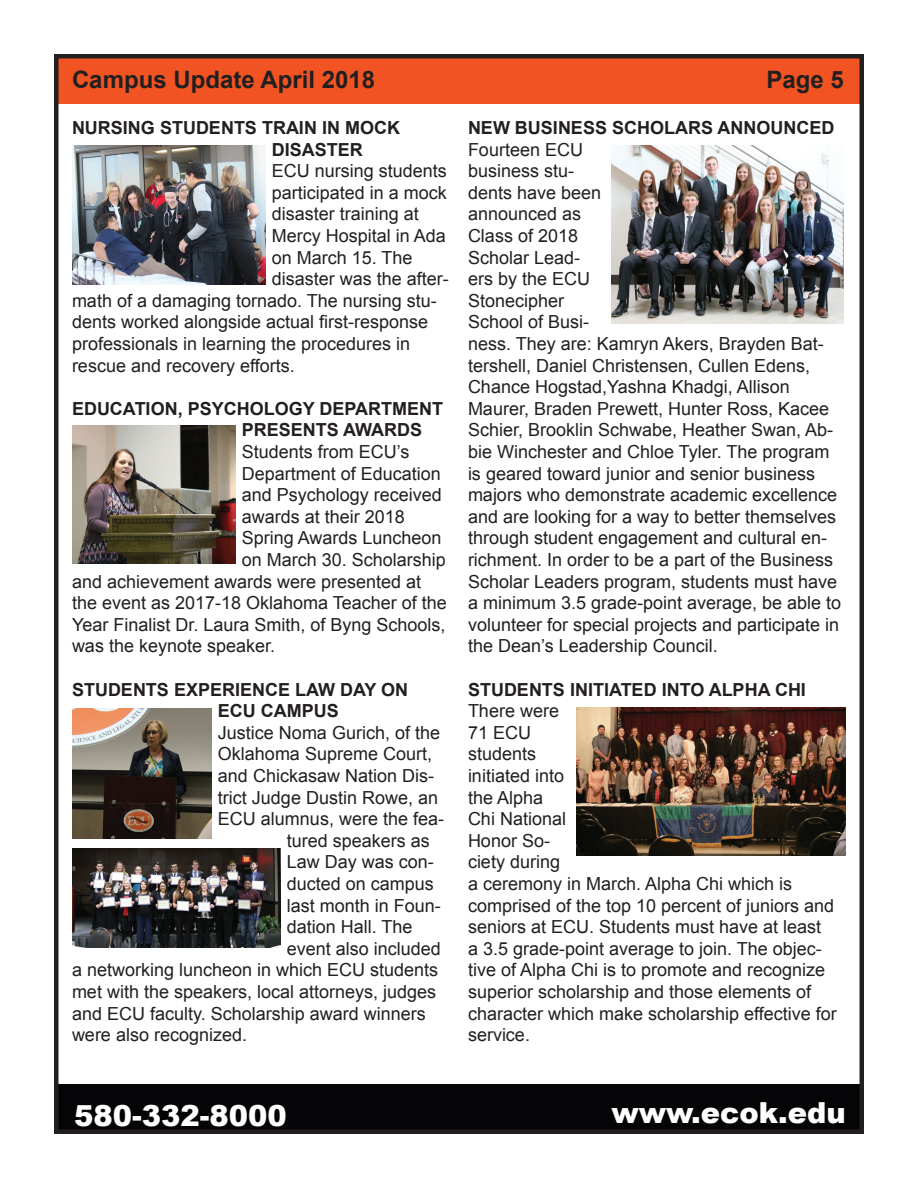
<style>
.page{position:relative;width:918px;height:1188px;background:#fff}
.page>*{position:absolute;margin:0;border:0;box-sizing:border-box;transform-origin:0 0}
.t1{font:900 28.95px "Arial";color:#fff}
.t2{font:700 24px "Arial";color:#231f20}
.t3{font:18px/21.6px "Arial";color:#231f20}
.t4{font:700 18px/21.6px "Arial";color:#231f20}
</style>
<div class="page">
<div style="left:54px;top:1084px;width:810px;height:50px;background:#050507"></div>
<div style="left:54px;top:54px;width:810px;height:50px;background:#f15422"></div>
<div style="left:54px;top:54px;width:810px;height:1080px;border:4px solid #231f20"></div>
<img style="left:72px;top:146px;width:194px;height:138px">
<img style="left:72px;top:425px;width:164px;height:138px">
<img style="left:72px;top:709px;width:140px;height:129px">
<img style="left:72px;top:848px;width:209px;height:100px">
<img style="left:611px;top:146px;width:233px;height:178px">
<img style="left:577px;top:708px;width:269px;height:148px">
<h2 class="t2" style="left:72px;top:63px;width:305px">Campus Update April 2018</h2>
<h2 class="t2" style="left:767px;top:63px;width:79px">Page 5</h2>
<p class="t4" style="left:272px;top:117px;width:130px;text-indent:-200px">NURSING STUDENTS TRAIN IN MOCK<br>DISASTER</p>
<p class="t3" style="left:272px;top:160px;width:177px">ECU nursing students</p>
<p class="t3" style="left:272px;top:182px;width:177px">participated in a mock</p>
<p class="t3" style="left:272px;top:204px;width:149px">disaster training at</p>
<p class="t3" style="left:272px;top:225px;width:176px">Mercy Hospital in Ada</p>
<p class="t3" style="left:272px;top:247px;width:142px">on March 15. The</p>
<p class="t3" style="left:272px;top:268px;width:179px">disaster was the after-</p>
<p class="t3" style="left:72px;top:290px;width:366px">math of a damaging tornado. The nursing stu-</p>
<p class="t3" style="left:72px;top:312px;width:358px">dents worked alongside actual first-response</p>
<p class="t3" style="left:72px;top:333px;width:340px">professionals in learning the procedures in</p>
<p class="t3" style="left:72px;top:355px;width:224px">rescue and recovery efforts.</p>
<p class="t4" style="left:242px;top:398px;width:203px;text-indent:-170px">EDUCATION, PSYCHOLOGY DEPARTMENT<br>PRESENTS AWARDS</p>
<p class="t3" style="left:242px;top:441px;width:169px">Students from ECU’s</p>
<p class="t3" style="left:242px;top:463px;width:201px">Department of Education</p>
<p class="t3" style="left:242px;top:484px;width:202px">and Psychology received</p>
<p class="t3" style="left:242px;top:506px;width:165px">awards at their 2018</p>
<p class="t3" style="left:242px;top:528px;width:201px">Spring Awards Luncheon</p>
<p class="t3" style="left:242px;top:549px;width:206px">on March 30. Scholarship</p>
<p class="t3" style="left:72px;top:571px;width:351px">and achievement awards were presented at</p>
<p class="t3" style="left:72px;top:592px;width:376px">the event as 2017-18 Oklahoma Teacher of the</p>
<p class="t3" style="left:72px;top:614px;width:375px">Year Finalist Dr. Laura Smith, of Byng Schools,</p>
<p class="t3" style="left:72px;top:636px;width:205px">was the keynote speaker.</p>
<p class="t4" style="left:218px;top:679px;width:192px;text-indent:-146px">STUDENTS EXPERIENCE LAW DAY ON<br>ECU CAMPUS</p>
<p class="t3" style="left:218px;top:722px;width:224px">Justice Noma Gurich, of the</p>
<p class="t3" style="left:218px;top:744px;width:216px">Oklahoma Supreme Court,</p>
<p class="t3" style="left:218px;top:765px;width:218px">and Chickasaw Nation Dis-</p>
<p class="t3" style="left:218px;top:787px;width:222px">trict Judge Dustin Rowe, an</p>
<p class="t3" style="left:218px;top:808px;width:228px">ECU alumnus, were the fea-</p>
<p class="t3" style="left:287px;top:830px;width:145px">tured speakers as</p>
<p class="t3" style="left:287px;top:852px;width:149px">Law Day was con-</p>
<p class="t3" style="left:287px;top:873px;width:149px">ducted on campus</p>
<p class="t3" style="left:287px;top:895px;width:156px">last month in Foun-</p>
<p class="t3" style="left:287px;top:916px;width:127px">dation Hall. The</p>
<p class="t3" style="left:287px;top:938px;width:156px">event also included</p>
<p class="t3" style="left:72px;top:960px;width:368px">a networking luncheon in which ECU students</p>
<p class="t3" style="left:72px;top:981px;width:366px">met with the speakers, local attorneys, judges</p>
<p class="t3" style="left:72px;top:1003px;width:355px">and ECU faculty. Scholarship award winners</p>
<p class="t3" style="left:72px;top:1024px;width:177px">were also recognized.</p>
<p class="t4" style="left:468px;top:117px;width:368px">NEW BUSINESS SCHOLARS ANNOUNCED</p>
<p class="t3" style="left:468px;top:139px;width:375px">Fourteen ECU<br>business stu-<br>dents have been<br>announced as<br>Class of 2018<br>Scholar Lead-<br>ers by the ECU<br>Stonecipher<br>School of Busi-<br>ness. They are: Kamryn Akers, Brayden Bat&shy;tershell, Daniel Christensen, Cullen Edens,<br>Chance Hogstad,Yashna Khadgi, Allison<br>Maurer, Braden Prewett, Hunter Ross, Kacee<br>Schier, Brooklin Schwabe, Heather Swan, Ab&shy;bie Winchester and Chloe Tyler. The program is geared toward junior and senior business majors who demonstrate academic excellence and are looking for a way to better themselves through student engagement and cultural en&shy;richment. In order to be a part of the Business<br>Scholar Leaders program, students must have a minimum 3.5 grade-point average, be able to volunteer for special projects and participate in the Dean’s Leadership Council.</p>
<p class="t4" style="left:468px;top:679px;width:340px">STUDENTS INITIATED INTO ALPHA CHI</p>
<p class="t3" style="left:468px;top:700px;width:370px">There were<br>71 ECU<br>students<br>initiated into<br>the Alpha<br>Chi National<br>Honor So-<br>ciety during<br>a ceremony in March. Alpha Chi which is comprised of the top 10 percent of juniors and seniors at ECU. Students must have at least<br>a 3.5 grade-point average to join. The objec&shy;tive of Alpha Chi is to promote and recognize superior scholarship and those elements of character which make scholarship effective for service.</p>
<h1 class="t1" style="left:74px;top:1094px;width:214px">580-332-8000</h1>
<h1 class="t1" style="left:612px;top:1092px;width:236px">www.ecok.edu</h1>
</div>
